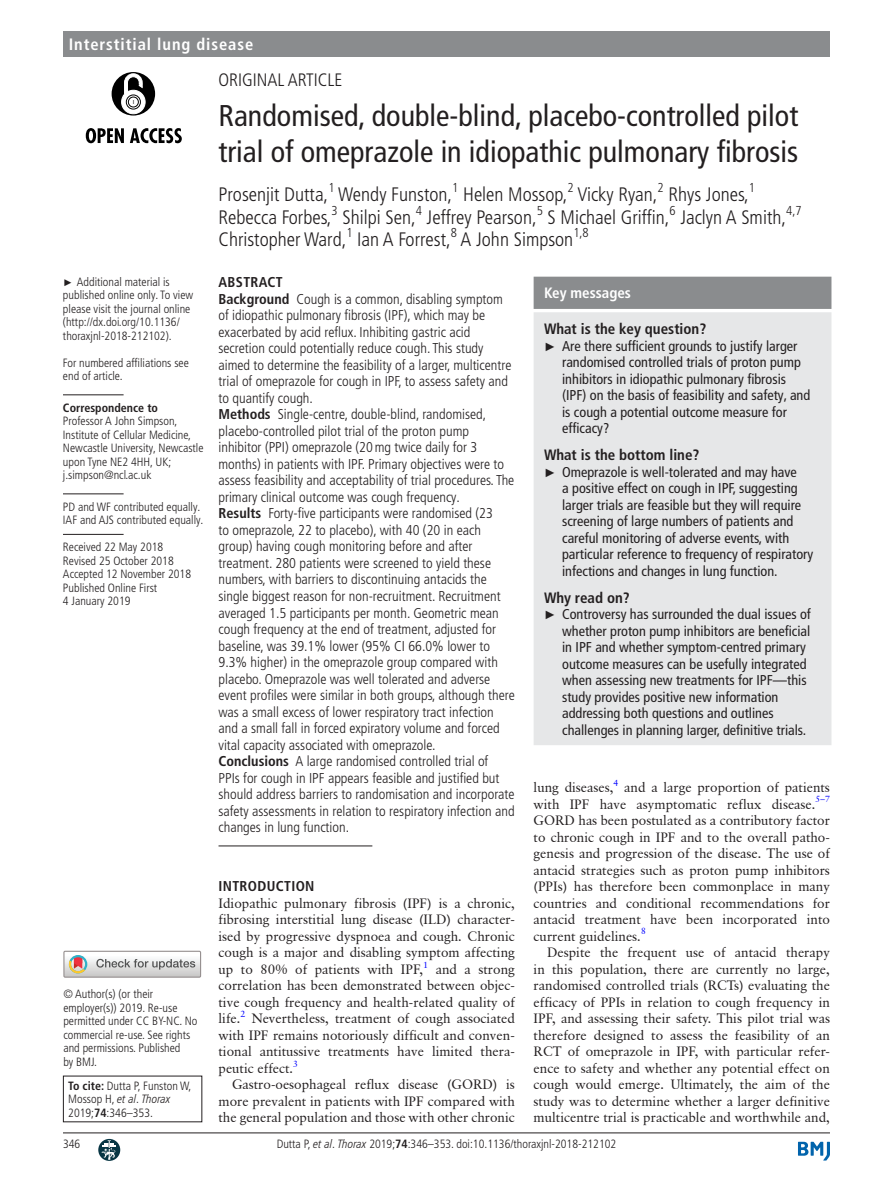
<style>
.page{position:relative;width:893px;height:1191px;background:#fff}
.page>*{position:absolute;margin:0;border:0;box-sizing:border-box;transform-origin:0 0}
.t1{font:condensed 30px/36px "Frutiger LT Pro";color:#231f20}
.t2{font:300 condensed 19.5px/22.5px "Frutiger LT Pro";color:#231f20}
.t3{font:300 condensed 18px "Frutiger LT Pro";color:#231f20}
.t4{font:700 condensed 16.5px "Frutiger LT Pro";letter-spacing:.055em;color:#fff}
.t5{font:700 condensed 15px "Frutiger LT Pro";color:#231f20}
.t6{font:700 condensed 15px "Frutiger LT Pro";color:#fff}
.t7{font:300 condensed 14.25px/16.5px "Frutiger LT Pro";color:#231f20}
.t8{font:condensed 14.25px/16.5px "Frutiger LT Pro";color:#231f20}
.t9{font:700 condensed 14.25px "Frutiger LT Pro";letter-spacing:.025em;color:#231f20}
.t10{font:13.5px/16.5px "Classical Garamond BT";color:#231f20;text-align:justify}
.t11{font:300 condensed 12px/13.5px "Frutiger LT Pro";color:#231f20}
.t12{font:700 condensed 12px "Frutiger LT Pro";color:#231f20}
.s1{font-family:"Arial";font-weight:400;font-stretch:normal;font-size:9.75px}
.s2{font-weight:700}
.s3{font-style:italic}
.s4{font-family:"Arial";font-stretch:normal;font-size:12px}
</style>
<div class="page">
<div style="left:63px;top:31px;width:767px;height:25px;background:#8a8c8e"></div>
<hr style="left:63px;top:394px;width:61px;height:1px;background:#231f20">
<hr style="left:63px;top:493px;width:61px;height:1px;background:#231f20">
<hr style="left:63px;top:534px;width:61px;height:1px;background:#231f20">
<div style="left:63px;top:950px;width:138px;height:27px;border:1px solid #969090"></div>
<svg style="left:64px;top:951px;width:137px;height:26px"></svg>
<div style="left:534px;top:277px;width:297px;height:31px;background:#8a8c8e"></div>
<div style="left:534px;top:277px;width:297px;height:32px;border:2px solid #8a8c8e"></div>
<div style="left:534px;top:313px;width:297px;height:431px;background:#e6e7e8"></div>
<div style="left:534px;top:312px;width:297px;height:433px;border:2px solid #e6e7e8"></div>
<hr style="left:219px;top:845px;width:153px;height:1px;background:#231f20">
<div style="left:112px;top:72px;width:43px;height:43px;background:#000;border-radius:50%"></div>
<svg style="left:121px;top:73px;width:25px;height:41px"></svg>
<div style="left:126px;top:95px;width:15px;height:14px;border:1px solid #000;border-radius:50%"></div>
<div style="left:128px;top:97px;width:11px;height:10px;border:1px solid #000;border-radius:50%"></div>
<svg style="left:86px;top:128px;width:38px;height:15px"></svg>
<svg style="left:130px;top:128px;width:52px;height:15px"></svg>
<hr style="left:63px;top:1132px;width:767px;height:1px;background:#231f20">
<div style="left:98px;top:1139px;width:22px;height:21px;background:#083644;border-radius:50%"></div>
<svg style="left:101px;top:1140px;width:15px;height:20px"></svg>
<svg style="left:798px;top:1141px;width:32px;height:19px"></svg>
<p class="t4" style="left:69px;top:34px;width:186px">Interstitial lung disease</p>
<p class="t11" style="left:63px;top:275px;width:132px"><span class="s1">►</span> Additional material is published online only. To view please visit the journal online (http://dx.doi.org/10.1136/ thoraxjnl-2018-212102).</p>
<p class="t11" style="left:63px;top:356px;width:127px">For numbered affiliations see end of article.</p>
<p class="t12" style="left:63px;top:400px;width:97px">Correspondence to</p>
<p class="t11" style="left:63px;top:414px;width:142px">Professor A John Simpson,<br>I nstitute of Cellular Medicine,<br>N ewcastle University, N ewcastle upon Tyne NE2 4HH, UK; j.simpson@ncl.ac.uk</p>
<p class="t11" style="left:63px;top:500px;width:142px">PD and WF contributed equally.<br>IAF and AJS contributed equally.</p>
<p class="t11" style="left:63px;top:540px;width:130px">Received 22 May 2018<br>Revised 25 October 2018<br>Accepted 12 November 2018<br>Published Online First<br>4 January 2019</p>
<p class="t11" style="left:63px;top:987px;width:136px">© Author(s) (or their employer(s)) 2019. Re-use permitted under CC BY-NC. No commercial re-use. See rights and permissions. Published<br>by BMJ.</p>
<p class="t11" style="left:68px;top:1079px;width:125px"><span class="s2">To cite:</span> Dutta P, Funston W,<br>Mossop H, <span class="s3">et al</span>. <span class="s3">Thorax<br></span>2019;<span class="s2">74</span>:346–353.</p>
<p class="t3" style="left:219px;top:69px;width:125px">Original article</p>
<h1 class="t1" style="left:219px;top:98px;width:581px">Randomised, double-blind, placebo-controlled pilot trial of omeprazole in idiopathic pulmonary fibrosis</h1>
<h2 class="t2" style="left:219px;top:183px;width:585px">Prosenjit Dutta,<sup>1</sup> Wendy Funston,<sup>1</sup> Helen Mossop,<sup>2</sup> Vicky Ryan,<sup>2</sup> Rhys Jones,<sup>1<br></sup>Rebecca Forbes,<sup>3</sup> Shilpi Sen,<sup>4</sup> Jeffrey Pearson,<sup>5</sup> S Michael Griffin,<sup>6</sup> Jaclyn A Smith,<sup>4,7<br></sup>Christopher Ward,<sup>1</sup> Ian A Forrest,<sup>8</sup> A John Simpson<sup>1,8</sup></h2>
<p class="t7" style="left:219px;top:274px;width:298px"><span class="s2">Abstract<br>Background</span> Cough is a common, disabling symptom of idiopathic pulmonary fibrosis (I PF), which may be exacerbated by acid reflux. I nhibiting gastric acid secretion could potentially reduce cough. This study aimed to determine the feasibility of a larger, multicentre trial of omeprazole for cough in I PF, to assess safety and to quantify cough.<br><span class="s2">Methods</span> Single-centre, double-blind, randomised, placebo-controlled pilot trial of the proton pump inhibitor (PPI) omeprazole (20mg twice daily for 3 months) in patients with I PF. Primary objectives were to assess feasibility and acceptability of trial procedures. The primary clinical outcome was cough frequency.<br><span class="s2">Results</span> Forty-five participants were randomised (23<br>to omeprazole, 22 to placebo), with 40 (20 in each group) having cough monitoring before and after treatment. 280 patients were screened to yield these numbers, with barriers to discontinuing antacids the single biggest reason for non-recruitment. Recruitment averaged 1.5 participants per month. Geometric mean cough frequency at the end of treatment, adjusted for baseline, was 39.1% lower (95% CI 66.0% lower to 9.3% higher) in the omeprazole group compared with placebo. Omeprazole was well tolerated and adverse event profiles were similar in both groups, although there was a small excess of lower respiratory tract infection and a small fall in forced expiratory volume and forced vital capacity associated with omeprazole.<br><span class="s2">Conclusions</span> A large randomised controlled trial of<br>PPIs for cough in I PF appears feasible and justified but should address barriers to randomisation and incorporate safety assessments in relation to respiratory infection and changes in lung function.</p>
<p class="t9" style="left:219px;top:877px;width:98px">Introduction</p>
<p class="t10" style="left:219px;top:894px;width:298px">Idiopathic pulmonary fibrosis (IPF) is a chronic, fibrosing interstitial lung disease (ILD) character&shy;ised by progressive dyspnoea and cough. Chronic cough is a major and disabling symptom affecting up to 80% of patients with IPF,<sup>1</sup></p>
<p class="t10" style="left:219px;top:960px;width:298px;text-indent:217px">and a strong correlation has been demonstrated between objec&shy;tive cough frequency and health-related quality of life.<sup>2</sup></p>
<p class="t10" style="left:219px;top:1010px;width:298px;text-indent:33px">Nevertheless, treatment of cough associated with IPF remains notoriously difficult and conven&shy;tional antitussive treatments have limited thera&shy;peutic effect.<sup>3</sup></p>
<p class="t10" style="left:219px;top:1076px;width:298px;text-indent:14px">Gastro-oesophageal reflux disease (GORD) is more prevalent in patients with IPF compared with the general population and those with other chronic</p>
<p class="t6" style="left:544px;top:284px;width:88px">Key messages</p>
<p class="t5" style="left:544px;top:320px;width:164px">What is the key question?</p>
<p class="t8" style="left:562px;top:337px;width:250px;text-indent:-18px"><span class="s4">►</span> Are there sufficient grounds to justify larger randomised controlled trials of proton pump inhibitors in idiopathic pulmonary fibrosis (IPF) on the basis of feasibility and safety, and is cough a potential outcome measure for efficacy?</p>
<p class="t5" style="left:544px;top:446px;width:157px">What is the bottom line?</p>
<p class="t8" style="left:562px;top:463px;width:253px;text-indent:-18px"><span class="s4">►</span> Omeprazole is well-tolerated and may have<br>a positive effect on cough in IPF, suggesting larger trials are feasible but they will require screening of large numbers of patients and careful monitoring of adverse events, with particular reference to frequency of respiratory infections and changes in lung function.</p>
<p class="t5" style="left:544px;top:588px;width:87px">Why read on?</p>
<p class="t8" style="left:562px;top:606px;width:250px;text-indent:-18px"><span class="s4">►</span> Controversy has surrounded the dual issues of whether proton pump inhibitors are beneficial in IPF and whether symptom-centred primary outcome measures can be usefully integrated when assessing new treatments for IPF—this study provides positive new information addressing both questions and outlines challenges in planning larger, definitive trials.</p>
<p class="t10" style="left:534px;top:779px;width:298px">lung diseases,<sup>4</sup> and a large proportion of patients with IPF have asymptomatic reflux disease.<sup>5–7<br></sup>GORD has been postulated as a contributory factor to chronic cough in IPF and to the overall patho&shy;genesis and progression of the disease. The use of antacid strategies such as proton pump inhibitors (PPIs) has therefore been commonplace in many countries and conditional recommendations for antacid treatment have been incorporated into current guidelines.<sup>8</sup></p>
<p class="t10" style="left:534px;top:944px;width:298px;text-indent:14px">Despite the frequent use of antacid therapy in this population, there are currently no large, randomised controlled trials (RCTs) evaluating the efficacy of PPIs in relation to cough frequency in IPF, and assessing their safety. This pilot trial was therefore designed to assess the feasibility of an RCT of omeprazole in IPF, with particular refer&shy;ence to safety and whether any potential effect on cough would emerge. Ultimately, the aim of the study was to determine whether a larger definitive multicentre trial is practicable and worthwhile and,</p>
<p class="t11" style="left:63px;top:1136px;width:19px">346</p>
<p class="t11" style="left:277px;top:1136px;width:341px">Dutta P, <span class="s3">et al</span>. <span class="s3">Thorax</span> 2019;<span class="s2">74</span>:346–353. doi:10.1136/thoraxjnl-2018-212102</p>
</div>
